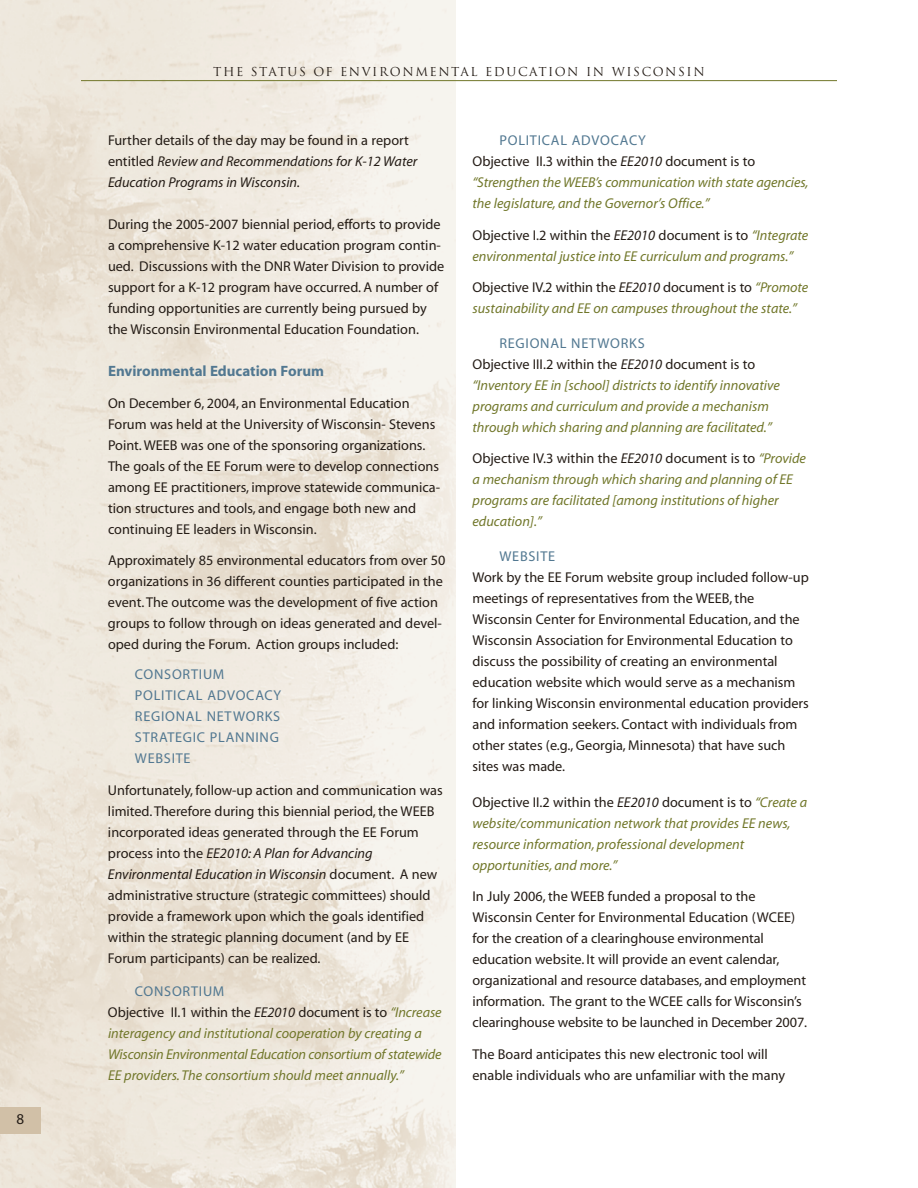
<style>
.page{position:relative;width:918px;height:1188px;background:#fff}
.page>*{position:absolute;margin:0;border:0;box-sizing:border-box;transform-origin:0 0}
.t1{font:700 15px "Myriad";color:#527891}
.t2{font:15px "Myriad";color:#241c16}
.t3{font:14.25px/21px "Myriad";color:#241c16}
.t4{font:italic 14.25px/21px "Myriad";color:#71772a}
.t5{font:italic 14.25px/21px "Myriad";color:#241c16}
.t6{font:14.25px/21px "Myriad";letter-spacing:.05em;color:#527891}
.t7{font:12px "Trajan";letter-spacing:.13em;color:#241c16}
.s1{font-style:normal}
.s2{font-style:italic}
.s3{font-style:normal;color:#527891}
.s4{font-style:normal;color:#241c16}
.s5{color:#241c16}
</style>
<div class="page">
<img style="left:0;top:0;width:456px;height:1188px">
<div style="left:0;top:1107px;width:40px;height:27px;background:#d1c0a7"></div>
<hr style="left:81px;top:80px;width:756px;height:1px;background:#71772a">
<p class="t2" style="left:16px;top:1114px;width:9px">8</p>
<p class="t7" style="left:213px;top:65px;width:493px">THE STATUS OF ENVIRONMENTAL EDUCATION IN WISCONSIN</p>
<p class="t5" style="left:108px;top:131px;width:311px"><span class="s1">Further details of the day may be found in a report entitled</span> Review and Recommendations for K-12 Water<br>Education Programs in Wisconsin.</p>
<p class="t3" style="left:108px;top:215px;width:338px">During the 2005-2007 biennial period, efforts to provide a comprehensive K-12 water education program contin&shy;ued. Discussions with the DNR Water Division to provide support for a K-12 program have occurred. A number of funding opportunities are currently being pursued by the Wisconsin Environmental Education Foundation.</p>
<p class="t1" style="left:108px;top:365px;width:218px">Environmental Education Forum</p>
<p class="t3" style="left:108px;top:394px;width:334px">On December 6, 2004, an Environmental Education Forum was held at the University of Wisconsin- Stevens Point. WEEB was one of the sponsoring organizations.<br>The goals of the EE Forum were to develop connections among EE practitioners, improve statewide communica&shy;tion structures and tools, and engage both new and continuing EE leaders in Wisconsin.</p>
<p class="t3" style="left:108px;top:551px;width:339px">Approximately 85 environmental educators from over 50 organizations in 36 different counties participated in the event. The outcome was the development of five action groups to follow through on ideas generated and devel&shy;oped during the Forum. Action groups included:</p>
<p class="t6" style="left:135px;top:665px;width:148px">CONSORTIUM<br>POLITICAL ADVOCACY<br>REGIONAL NETWORKS<br>STRATEGIC PLANNING<br>WEBSITE</p>
<p class="t3" style="left:108px;top:781px;width:336px">Unfortunately, follow-up action and communication was limited.Therefore during this biennial period, the WEEB incorporated ideas generated through the EE Forum process into the <span class="s2">EE2010: A Plan for Advancing Environmental Education in Wisconsin</span> document. A new administrative structure (strategic committees) should provide a framework upon which the goals identified within the strategic planning document (and by EE Forum participants) can be realized.</p>
<p class="t4" style="left:108px;top:982px;width:335px;text-indent:27px"><span class="s3">CONSORTIUM<br></span><span class="s4">Objective II.1 within the</span> <span class="s5">EE2010</span> <span class="s4">document is to</span> “Increase interagency and institutional cooperation by creating a Wisconsin Environmental Education consortium of statewide EE providers.The consortium should meet annually.”</p>
<p class="t4" style="left:472px;top:131px;width:338px;text-indent:27px"><span class="s3">POLITICAL ADVOCACY<br></span><span class="s4">Objective II.3 within the</span> <span class="s5">EE2010</span> <span class="s4">document is to </span>“Strengthen the WEEB’s communication with state agencies, the legislature, and the Governor’s Office.”</p>
<p class="t4" style="left:472px;top:226px;width:337px"><span class="s4">Objective I.2 within the</span> <span class="s5">EE2010</span> <span class="s4">document is to</span> “Integrate environmental justice into EE curriculum and programs.”</p>
<p class="t4" style="left:472px;top:278px;width:337px"><span class="s4">Objective IV.2 within the</span> <span class="s5">EE2010</span> <span class="s4">document is to</span> “Promote sustainability and EE on campuses throughout the state.”</p>
<p class="t4" style="left:472px;top:334px;width:309px;text-indent:27px"><span class="s3">REGIONAL NETWORKS<br></span><span class="s4">Objective III.2 within the</span> <span class="s5">EE2010</span> <span class="s4">document is to </span>“Inventory EE in [school] districts to identify innovative programs and curriculum and provide a mechanism through which sharing and planning are facilitated.”</p>
<p class="t4" style="left:472px;top:449px;width:335px"><span class="s4">Objective IV.3 within the</span> <span class="s5">EE2010</span> <span class="s4">document is to</span> “Provide a mechanism through which sharing and planning of EE programs are facilitated [among institutions of higher education].”</p>
<p class="t6" style="left:500px;top:547px;width:57px">WEBSITE</p>
<p class="t3" style="left:472px;top:568px;width:338px">Work by the EE Forum website group included follow-up meetings of representatives from the WEEB, the Wisconsin Center for Environmental Education, and the Wisconsin Association for Environmental Education to discuss the possibility of creating an environmental education website which would serve as a mechanism for linking Wisconsin environmental education providers and information seekers. Contact with individuals from other states (e.g., Georgia, Minnesota) that have such sites was made.</p>
<p class="t4" style="left:472px;top:793px;width:336px"><span class="s4">Objective II.2 within the</span> <span class="s5">EE2010</span> <span class="s4">document is to</span> “Create a website/communication network that provides EE news, resource information, professional development opportunities, and more.”</p>
<p class="t3" style="left:472px;top:887px;width:336px">In July 2006, the WEEB funded a proposal to the Wisconsin Center for Environmental Education (WCEE) for the creation of a clearinghouse environmental education website. It will provide an event calendar, organizational and resource databases, and employment information. The grant to the WCEE calls for Wisconsin’s clearinghouse website to be launched in December 2007.</p>
<p class="t3" style="left:472px;top:1045px;width:314px">The Board anticipates this new electronic tool will enable individuals who are unfamiliar with the many</p>
</div>
